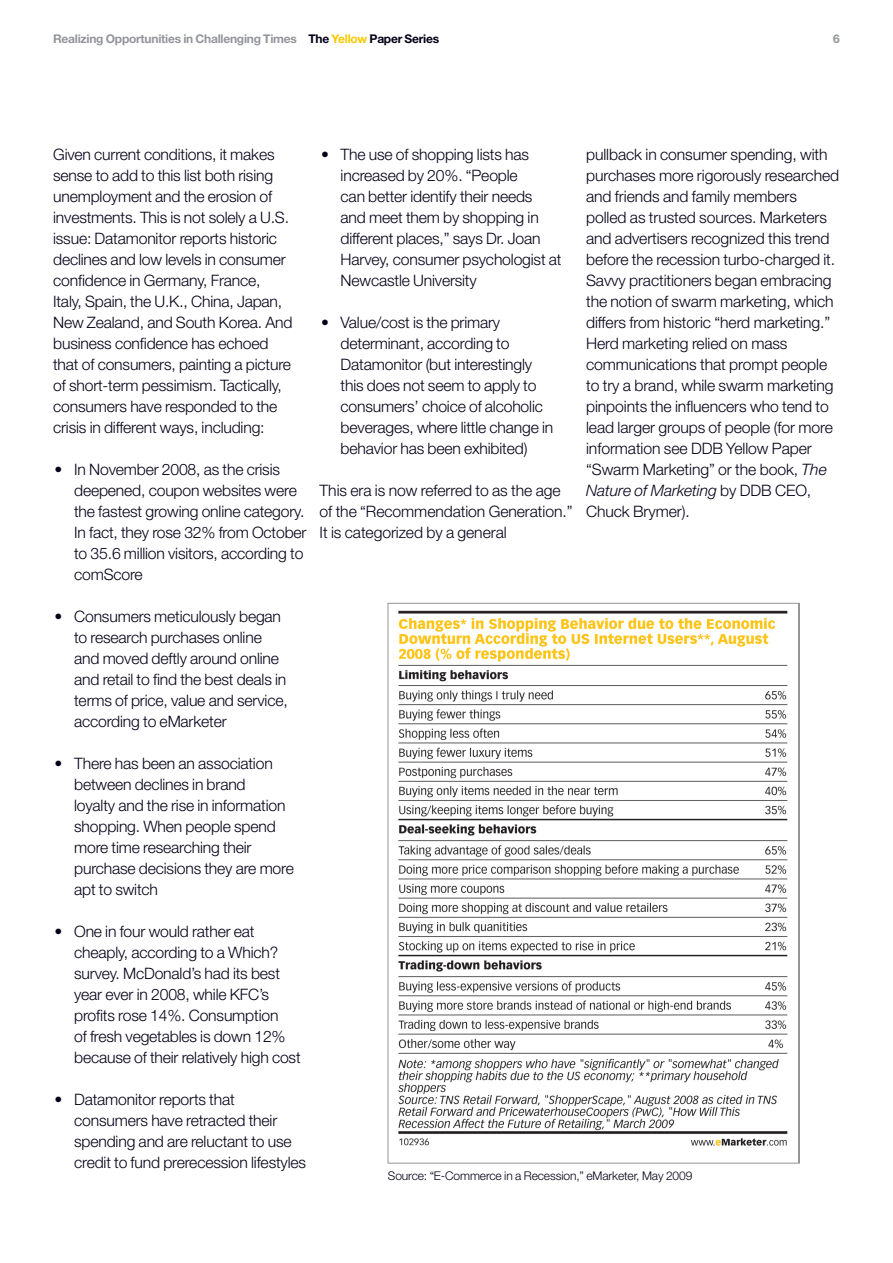
<style>
.page{position:relative;width:893px;height:1263px;background:#fff}
.page>*{position:absolute;margin:0;border:0;box-sizing:border-box;transform-origin:0 0}
.Bullet_Body_10_5_14{font:300 15.75px/21px "Helvetica Neue LT Std";letter-spacing:-.01em;color:#040017}
.Body_10_5_14pt{font:300 15.75px/21px "Helvetica Neue LT Std";letter-spacing:-.005em;color:#040017}
.Yellow_paper_tiltle{font:700 12px "Helvetica Neue LT Std";letter-spacing:-.02em;color:#93959a}
.Captions_8_10pt{font:300 12px "Helvetica Neue LT Std";letter-spacing:-.01em;color:#040017}
.s1{color:#040017}
.s2{color:#fbc900}
.s3{font-style:italic}
</style>
<div class="page">
<img style="left:398px;top:610px;width:390px;height:536px">
<p class="Yellow_paper_tiltle" style="left:53px;top:31px;width:387px">Realizing Opportunities in Challenging Times <span class="s1">The</span> <span class="s2">Yellow</span> <span class="s1">Paper Series</span></p>
<p class="Yellow_paper_tiltle" style="left:833px;top:31px;width:8px">6</p>
<p class="Body_10_5_14pt" style="left:53px;top:143px;width:241px">Given current conditions, it makes sense to add to this list both rising unemployment and the erosion of investments. This is not solely a U.S. issue: Datamonitor reports historic declines and low levels in consumer confidence in Germany, France, Italy, Spain, the U.K., China, Japan, New Zealand, and South Korea. And business confidence has echoed that of consumers, painting a picture of short-term pessimism. Tactically, consumers have responded to the crisis in different ways, including:</p>
<p class="Bullet_Body_10_5_14" style="left:74px;top:458px;width:234px;text-indent:-20px">• In November 2008, as the crisis deepened, coupon websites were the fastest growing online category.<br>In fact, they rose 32% from October to 35.6 million visitors, according to comScore</p>
<p class="Bullet_Body_10_5_14" style="left:74px;top:605px;width:215px;text-indent:-20px">• Consumers meticulously began to research purchases online and moved deftly around online and retail to find the best deals in terms of price, value and service, according to eMarketer</p>
<p class="Bullet_Body_10_5_14" style="left:74px;top:752px;width:221px;text-indent:-20px">• There has been an association between declines in brand<br>loyalty and the rise in information shopping. When people spend more time researching their purchase decisions they are more apt to switch</p>
<p class="Bullet_Body_10_5_14" style="left:74px;top:920px;width:228px;text-indent:-20px">• One in four would rather eat cheaply, according to a Which? survey. McDonald’s had its best year ever in 2008, while KFC’s profits rose 14%. Consumption<br>of fresh vegetables is down 12% because of their relatively high cost</p>
<p class="Bullet_Body_10_5_14" style="left:74px;top:1088px;width:233px;text-indent:-20px">• Datamonitor reports that consumers have retracted their spending and are reluctant to use credit to fund prerecession lifestyles</p>
<p class="Bullet_Body_10_5_14" style="left:341px;top:143px;width:222px;text-indent:-20px">• The use of shopping lists has increased by 20%. “People<br>can better identify their needs and meet them by shopping in different places,” says Dr. Joan<br>Harvey, consumer psychologist at<br>Newcastle University</p>
<p class="Bullet_Body_10_5_14" style="left:341px;top:311px;width:214px;text-indent:-20px">• Value/cost is the primary determinant, according to<br>Datamonitor (but interestingly this does not seem to apply to consumers’ choice of alcoholic beverages, where little change in behavior has been exhibited)</p>
<p class="Body_10_5_14pt" style="left:320px;top:479px;width:254px">This era is now referred to as the age of the “Recommendation Generation.”<br>It is categorized by a general</p>
<p class="Body_10_5_14pt" style="left:586px;top:143px;width:255px">pullback in consumer spending, with purchases more rigorously researched and friends and family members polled as trusted sources. Marketers and advertisers recognized this trend before the recession turbo-charged it.<br>Savvy practitioners began embracing the notion of swarm marketing, which differs from historic “herd marketing.” Herd marketing relied on mass communications that prompt people to try a brand, while swarm marketing pinpoints the influencers who tend to lead larger groups of people (for more information see DDB Yellow Paper “Swarm Marketing” or the book, <span class="s3">The Nature of Marketing</span> by DDB CEO, Chuck Brymer).</p>
<p class="Captions_8_10pt" style="left:388px;top:1168px;width:306px">Source: “E-Commerce in a Recession,” eMarketer, May 2009</p>
</div>
